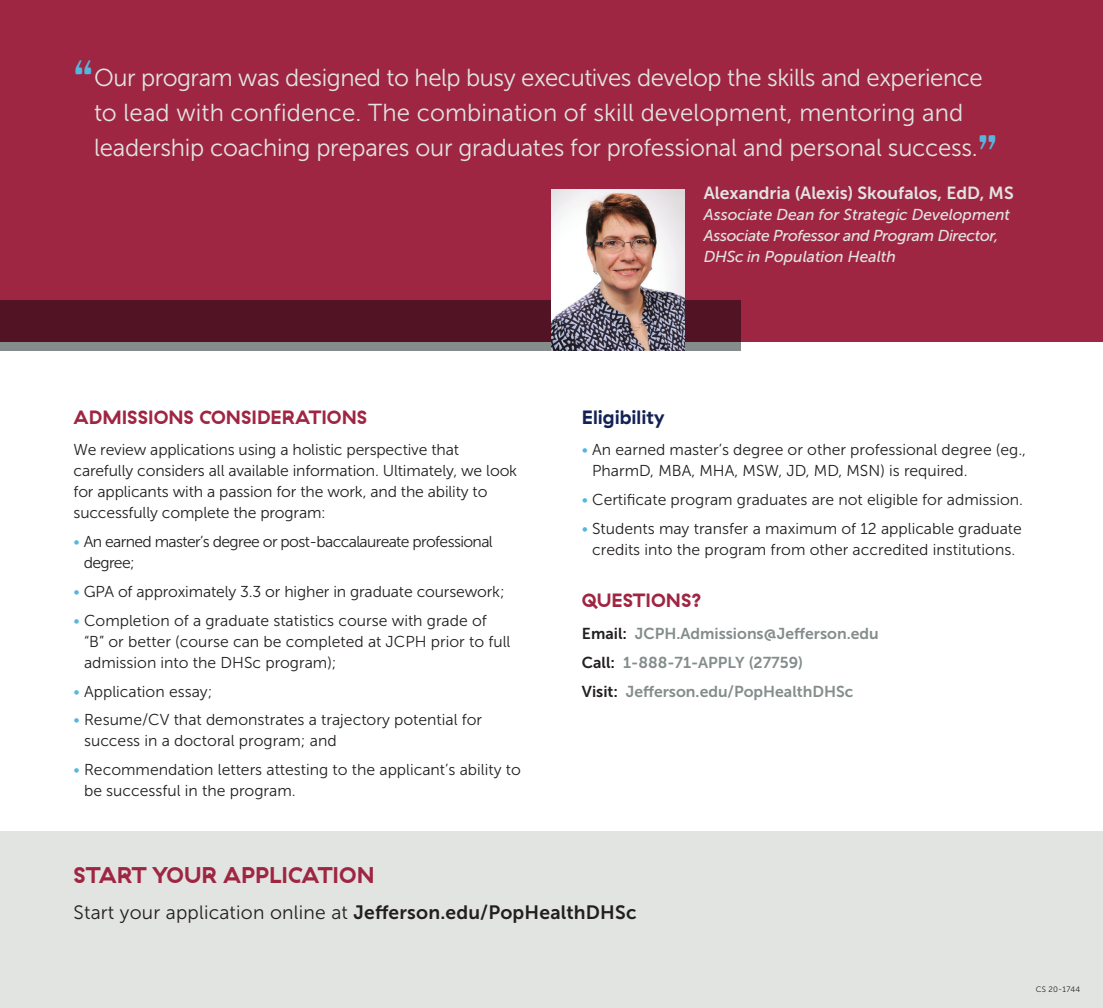
<style>
.page{position:relative;width:1103px;height:1008px;background:#fff}
.page>*{position:absolute;margin:0;border:0;box-sizing:border-box;transform-origin:0 0}
.t1{font:24.5px/35px "Museo Sans 300";letter-spacing:-.01em;color:#e2e4e2}
.t2{font:700 22.75px "GT Haptik";color:#9f2643}
.t3{font:19.25px "Museo Sans 300";letter-spacing:.01em;color:#231f20}
.t4{font:700 19.25px "GT Haptik";color:#9f2643}
.t5{font:700 19.25px "GT Haptik";color:#132256}
.t6{font:17.5px "Museo Sans 700";color:#e2e4e2}
.t7{font:15.75px/21px "Museo Sans 300";color:#231f20}
.t8{font:italic 15.75px/21px "Museo Sans 500";color:#e2e4e2}
.t9{font:15.75px/28.9px "Museo Sans 700";color:#848c8c}
.t10{font:15.75px/21px "Museo Sans 300";letter-spacing:-.04em;color:#231f20}
.t11{font:7.88px "Museo Sans 300";letter-spacing:.025em;color:#231f20}
.s1{font-family:"GT Sectra Fine";font-weight:700;font-size:49px;color:#54b7df}
.s2{color:#54b7df}
.s3{color:#231f20}
.s4{font-family:"Museo Sans 700"}
</style>
<div class="page">
<div style="left:0;top:832px;width:1102px;height:176px;background:#e2e4e2"></div>
<div style="left:0;top:0;width:1102px;height:341px;background:#9f2643"></div>
<svg style="left:0;top:300px;width:740px;height:51px;background:#5a2936"></svg>
<img style="left:551px;top:189px;width:133px;height:162px">
<p class="t1" style="left:94px;top:61px;width:904px;text-indent:-21px"><span class="s1">“</span>Our program was designed to help busy executives develop the skills and experience to lead with confidence. The combination of skill development, mentoring and leadership coaching prepares our graduates for professional and personal success.<span class="s1">”</span></p>
<p class="t6" style="left:704px;top:183px;width:311px">Alexandria (Alexis) Skoufalos, EdD, MS</p>
<p class="t8" style="left:704px;top:204px;width:308px">Associate Dean for Strategic Development<br>Associate Professor and Program Director,<br>DHSc in Population Health</p>
<p class="t4" style="left:74px;top:405px;width:295px">ADMISSIONS CONSIDERATIONS</p>
<p class="t7" style="left:74px;top:439px;width:445px">We review applications using a holistic perspective that carefully considers all available information. Ultimately, we look for applicants with a passion for the work, and the ability to successfully complete the program:</p>
<p class="t10" style="left:84px;top:531px;width:410px;text-indent:-10px"><span class="s2">•</span> An earned master’s degree or post-baccalaureate professional degree;</p>
<p class="t7" style="left:74px;top:581px;width:432px"><span class="s2">•</span> GPA of approximately 3.3 or higher in graduate coursework;</p>
<p class="t7" style="left:84px;top:610px;width:428px;text-indent:-11px"><span class="s2">•</span> Completion of a graduate statistics course with grade of “B” or better (course can be completed at JCPH prior to full admission into the DHSc program);</p>
<p class="t7" style="left:74px;top:681px;width:140px"><span class="s2">•</span> Application essay;</p>
<p class="t7" style="left:84px;top:710px;width:399px;text-indent:-11px"><span class="s2">•</span> Resume/CV that demonstrates a trajectory potential for success in a doctoral program; and</p>
<p class="t7" style="left:84px;top:760px;width:438px;text-indent:-11px"><span class="s2">•</span> Recommendation letters attesting to the applicant’s ability to be successful in the program.</p>
<p class="t5" style="left:582px;top:405px;width:84px">Eligibility</p>
<p class="t7" style="left:592px;top:439px;width:435px;text-indent:-10px"><span class="s2">•</span> An earned master’s degree or other professional degree (eg.,<br>PharmD, MBA, MHA, MSW, JD, MD, MSN) is required.</p>
<p class="t7" style="left:582px;top:489px;width:442px"><span class="s2">•</span> Certificate program graduates are not eligible for admission.</p>
<p class="t7" style="left:582px;top:518px;width:441px;text-align:center"><span class="s2">•</span> Students may transfer a maximum of 12 applicable graduate credits into the program from other accredited institutions.</p>
<p class="t4" style="left:582px;top:589px;width:121px">QUESTIONS?</p>
<p class="t9" style="left:582px;top:619px;width:298px"><span class="s3">Email:</span> JCPH.Admissions@Jefferson.edu<br><span class="s3">Call:</span> 1-888-71-APPLY (27759)<br><span class="s3">Visit:</span> Jefferson.edu/PopHealthDHSc</p>
<h2 class="t2" style="left:74px;top:861px;width:302px">START YOUR APPLICATION</h2>
<p class="t3" style="left:74px;top:902px;width:564px">Start your application online at <span class="s4">Jefferson.edu/PopHealthDHSc</span></p>
<p class="t11" style="left:1035px;top:985px;width:46px">CS 20-1744</p>
</div>
